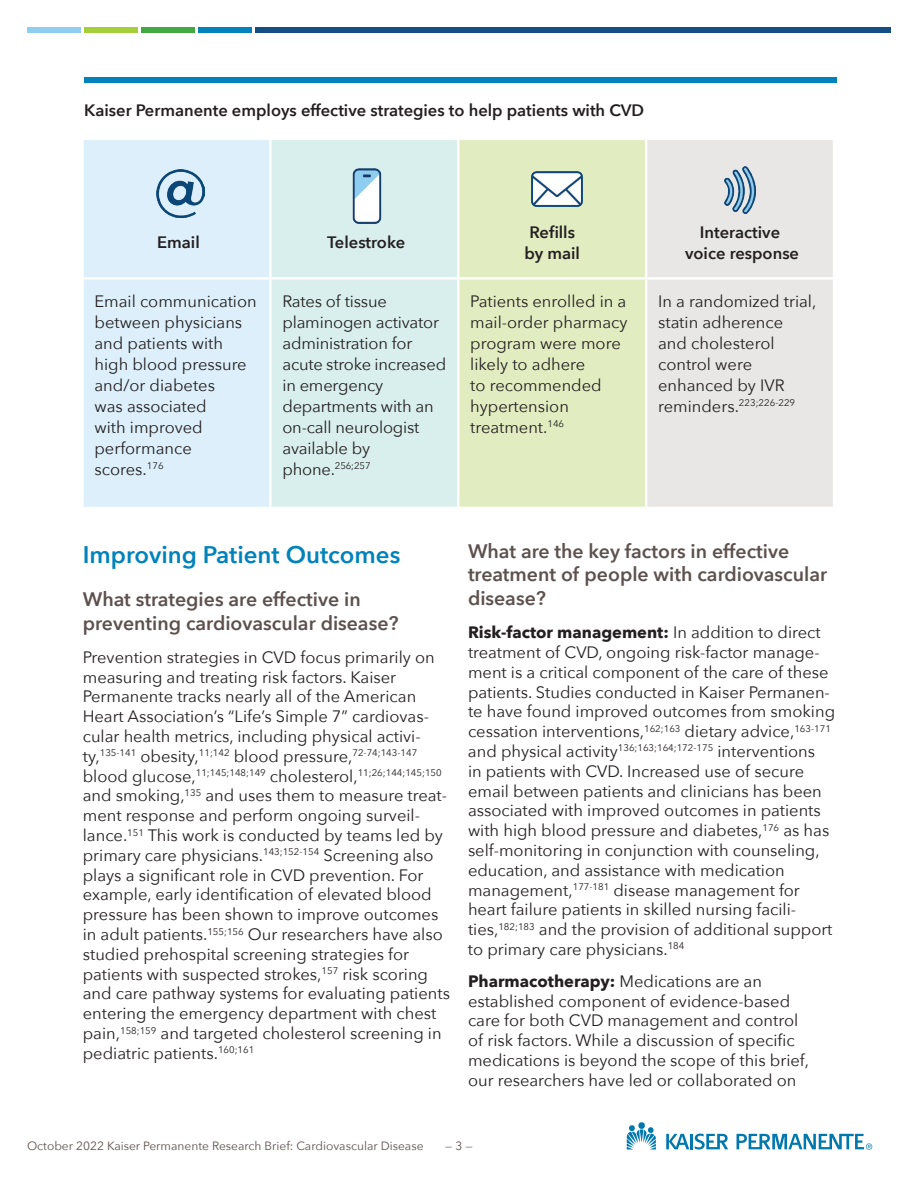
<style>
.page{position:relative;width:918px;height:1188px;background:#fff}
.page>*{position:absolute;margin:0;border:0;box-sizing:border-box;transform-origin:0 0}
.t1{font:600 24px "Avenir Next";color:#0082bb}
.t2{font:600 19.5px/23.4px "Avenir Next";color:#5d514e}
.t3{font:16.5px/19.8px "Avenir Next";color:#231f20}
.t4{font:600 16.5px/21px "Avenir Next";color:#231f20;text-align:center}
.t5{font:12px "Avenir Next";color:#5d514e}
.t6{font:9.6px/19.8px "Avenir Next";color:#231f20}
.s1{font-size:16.5px}
.s2{font-weight:700}
</style>
<div class="page">
<div style="left:27px;top:27px;width:54px;height:5px;background:#8fcef1"></div>
<div style="left:84px;top:27px;width:54px;height:5px;background:#a6ce39"></div>
<div style="left:141px;top:27px;width:54px;height:5px;background:#43a842"></div>
<div style="left:198px;top:27px;width:54px;height:5px;background:#0082bb"></div>
<div style="left:255px;top:27px;width:636px;height:5px;background:#144e82"></div>
<svg style="left:627px;top:1125px;width:29px;height:25px"></svg>
<div style="left:638px;top:1122px;width:7px;height:7px;background:#0078ae;border-radius:50%"></div>
<hr style="left:690px;top:1134px;width:3px;height:15px;background:#0078ae">
<svg style="left:666px;top:1134px;width:23px;height:15px"></svg>
<svg style="left:695px;top:1134px;width:33px;height:16px"></svg>
<svg style="left:737px;top:1134px;width:135px;height:16px"></svg>
<div style="left:84px;top:77px;width:752px;height:6px;background:#0082bb"></div>
<div style="left:84px;top:140px;width:185px;height:367px;background:#dceffa"></div>
<div style="left:272px;top:140px;width:185px;height:367px;background:#d9efee"></div>
<div style="left:459px;top:140px;width:186px;height:367px;background:#e1edc1"></div>
<div style="left:647px;top:140px;width:186px;height:367px;background:#e9e7e5"></div>
<hr style="left:81px;top:277px;width:189px;height:3px;background:#fff">
<hr style="left:270px;top:277px;width:188px;height:3px;background:#fff">
<hr style="left:458px;top:277px;width:188px;height:3px;background:#fff">
<hr style="left:646px;top:277px;width:189px;height:3px;background:#fff">
<img style="left:709px;top:159px;width:63px;height:63px">
<img style="left:335px;top:165px;width:63px;height:63px">
<img style="left:156px;top:170px;width:48px;height:48px">
<img style="left:525px;top:157px;width:63px;height:63px">
<h4 class="t4" style="left:84px;top:99px;width:561px">Kaiser Permanente employs effective strategies to help patients with CVD</h4>
<h5 class="t4" style="left:157px;top:232px;width:44px">Email</h5>
<p class="t3" style="left:94px;top:290px;width:164px;line-height:21px">Email communication between physicians and patients with high blood pressure and/or diabetes<br>was associated<br>with improved performance scores.<sup>176</sup></p>
<h5 class="t4" style="left:327px;top:232px;width:79px">Telestroke</h5>
<p class="t3" style="left:282px;top:290px;width:165px;line-height:21px">Rates of tissue plaminogen activator administration for acute stroke increased in emergency departments with an on-call neurologist available by</p>
<p class="t6" style="left:282px;top:456px;width:90px"><span class="s1">phone.</span>256;257</p>
<h5 class="t4" style="left:524px;top:221px;width:57px">Refills by mail</h5>
<p class="t3" style="left:470px;top:290px;width:159px;line-height:21px">Patients enrolled in a mail-order pharmacy program were more likely to adhere<br>to recommended hypertension treatment.<sup>146</sup></p>
<h5 class="t4" style="left:685px;top:221px;width:116px">Interactive voice response</h5>
<p class="t3" style="left:658px;top:290px;width:160px;line-height:21px">In a randomized trial, statin adherence<br>and cholesterol control were enhanced by IVR</p>
<p class="t6" style="left:658px;top:393px;width:139px"><span class="s1">reminders.</span>223;226-229</p>
<h2 class="t1" style="left:83px;top:534px;width:319px">Improving Patient Outcomes</h2>
<h3 class="t2" style="left:83px;top:587px;width:317px">What strategies are effective in preventing cardiovascular disease?</h3>
<p class="t3" style="left:83px;top:647px;width:353px">Prevention strategies in CVD focus primarily on measuring and treating risk factors. Kaiser Permanente tracks nearly all of the American Heart Association’s “Life’s Simple 7” cardiovas&shy;cular health metrics, including physical activi&shy;ty,</p>
<p class="t6" style="left:83px;top:743px;width:360px;text-indent:17px">135-141 <span class="s1">obesity,</span>11;142 <span class="s1">blood pressure,</span>72-74;143-147 <span class="s1">blood glucose,</span>11;145;148;149 <span class="s1">cholesterol,</span>11;26;144;145;150</p>
<p class="t3" style="left:83px;top:785px;width:369px">and smoking,<sup>135</sup> and uses them to measure treat&shy;ment response and perform ongoing surveil&shy;lance.<sup>151</sup> This work is conducted by teams led by primary care physicians.<sup>143;152-154</sup> Screening also plays a significant role in CVD prevention. For example, early identification of elevated blood pressure has been shown to improve outcomes in adult patients.<sup>155;156</sup> Our researchers have also studied prehospital screening strategies for patients with suspected strokes,<sup>157</sup> risk scoring and care pathway systems for evaluating patients entering the emergency department with chest pain,<sup>158;159</sup> and targeted cholesterol screening in pediatric patients.<sup>160;161</sup></p>
<h3 class="t2" style="left:468px;top:539px;width:361px">What are the key factors in effective treatment of people with cardiovascular disease?</h3>
<p class="t3" style="left:468px;top:622px;width:369px"><span class="s2">Risk-factor management:</span> In addition to direct treatment of CVD, ongoing risk-factor manage&shy;ment is a critical component of the care of these patients. Studies conducted in Kaiser Permanen&shy;te have found improved outcomes from smoking cessation interventions,<sup>162;163</sup> dietary advice,<sup>163-171 </sup>and physical activity<sup>136;163;164;172-175</sup> interventions<br>in patients with CVD. Increased use of secure email between patients and clinicians has been associated with improved outcomes in patients with high blood pressure and diabetes,<sup>176</sup> as has self-monitoring in conjunction with counseling, education, and assistance with medication management,<sup>177-181</sup> disease management for heart failure patients in skilled nursing facili&shy;ties,<sup>182;183</sup> and the provision of additional support to primary care physicians.<sup>184</sup></p>
<p class="t3" style="left:468px;top:970px;width:343px"><span class="s2">Pharmacotherapy:</span> Medications are an established component of evidence-based care for both CVD management and control of risk factors. While a discussion of specific medications is beyond the scope of this brief, our researchers have led or collaborated on</p>
<p class="t5" style="left:27px;top:1135px;width:398px">October 2022 Kaiser Permanente Research Brief: Cardiovascular Disease</p>
<p class="t5" style="left:445px;top:1135px;width:29px">— 3 —</p>
</div>
